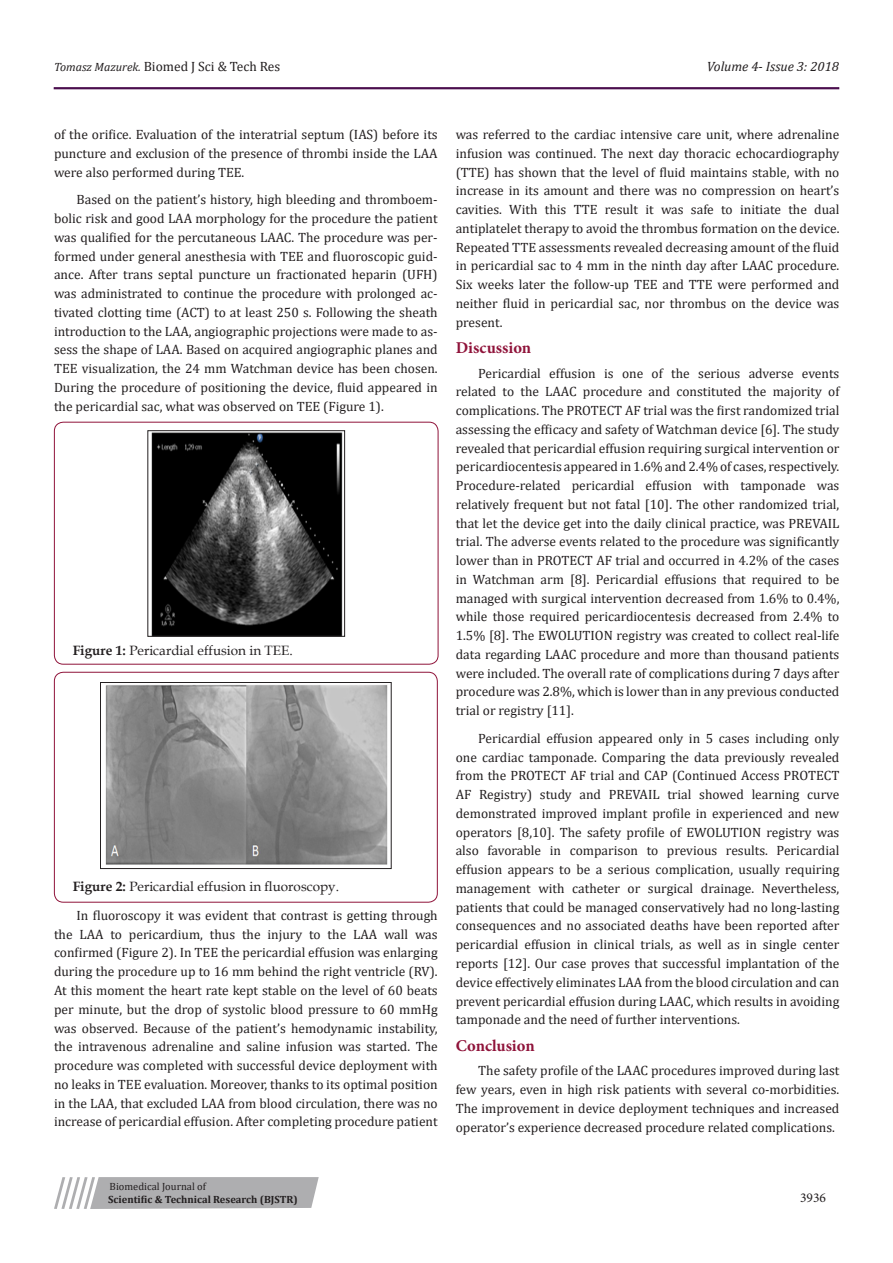
<style>
.page{position:relative;width:893px;height:1263px;background:#fff}
.page>*{position:absolute;margin:0;border:0;box-sizing:border-box;transform-origin:0 0}
.t1{font:700 16.5px "Minion Pro";color:#8f133a}
.t2{font:13.5px/18.8px "Cambria";color:#231f20;text-align:justify}
.t3{font:13.5px "Book Antiqua";color:#231f20}
.t4{font:italic 13.5px "Cambria";color:#231f20}
.t5{font:13.5px "Minion Pro";color:#231f20}
.t6{font:700 10.5px "Cambria";color:#231f20}
.t7{font:10.5px "Cambria";color:#231f20}
.s1{font-style:italic;font-size:12px}
.s2{font-weight:700}
</style>
<div class="page">
<hr style="left:54px;top:88px;width:785px;height:1px;background:#480a4b">
<svg style="left:54px;top:1177px;width:265px;height:32px;background:#b8b8ba"></svg>
<div style="left:54px;top:422px;width:384px;height:242px;border:1px solid #8f133a;border-radius:9px"></div>
<img style="left:151px;top:432px;width:192px;height:202px">
<div style="left:148px;top:430px;width:197px;height:206px;border:1px solid #231f20"></div>
<div style="left:54px;top:672px;width:384px;height:230px;border:1px solid #8f133a;border-radius:9px"></div>
<img style="left:105px;top:684px;width:283px;height:181px">
<div style="left:100px;top:682px;width:291px;height:187px;border:1px solid #231f20"></div>
<p class="t2" style="left:54px;top:57px;width:228px"><span class="s1">Tomasz Mazurek.</span> Biomed J Sci &amp; Tech Res</p>
<p class="t4" style="left:707px;top:57px;width:134px">Volume 4- Issue 3: 2018</p>
<p class="t2" style="left:54px;top:125px;width:385px">of the orifice. Evaluation of the interatrial septum (IAS) before its puncture and exclusion of the presence of thrombi inside the LAA were also performed during TEE.</p>
<p class="t2" style="left:54px;top:190px;width:385px;text-indent:22px">Based on the patient’s history, high bleeding and thromboem&shy;bolic risk and good LAA morphology for the procedure the patient was qualified for the percutaneous LAAC. The procedure was per&shy;formed under general anesthesia with TEE and fluoroscopic guid&shy;ance. After trans septal puncture un fractionated heparin (UFH) was administrated to continue the procedure with prolonged ac&shy;tivated clotting time (ACT) to at least 250 s. Following the sheath introduction to the LAA, angiographic projections were made to as&shy;sess the shape of LAA. Based on acquired angiographic planes and TEE visualization, the 24 mm Watchman device has been chosen.<br>During the procedure of positioning the device, fluid appeared in the pericardial sac, what was observed on TEE (Figure 1).</p>
<p class="t3" style="left:73px;top:641px;width:221px"><span class="s2">Figure 1:</span> Pericardial effusion in TEE.</p>
<p class="t3" style="left:73px;top:877px;width:268px"><span class="s2">Figure 2:</span> Pericardial effusion in fluoroscopy.</p>
<p class="t2" style="left:54px;top:906px;width:385px;text-indent:22px">In fluoroscopy it was evident that contrast is getting through the LAA to pericardium, thus the injury to the LAA wall was confirmed (Figure 2). In TEE the pericardial effusion was enlarging during the procedure up to 16 mm behind the right ventricle (RV).<br>At this moment the heart rate kept stable on the level of 60 beats per minute, but the drop of systolic blood pressure to 60 mmHg was observed. Because of the patient’s hemodynamic instability, the intravenous adrenaline and saline infusion was started. The procedure was completed with successful device deployment with no leaks in TEE evaluation. Moreover, thanks to its optimal position in the LAA, that excluded LAA from blood circulation, there was no increase of pericardial effusion. After completing procedure patient</p>
<p class="t2" style="left:456px;top:125px;width:385px">was referred to the cardiac intensive care unit, where adrenaline infusion was continued. The next day thoracic echocardiography (TTE) has shown that the level of fluid maintains stable, with no increase in its amount and there was no compression on heart’s cavities. With this TTE result it was safe to initiate the dual antiplatelet therapy to avoid the thrombus formation on the device.<br>Repeated TTE assessments revealed decreasing amount of the fluid in pericardial sac to 4 mm in the ninth day after LAAC procedure.<br>Six weeks later the follow-up TEE and TTE were performed and neither fluid in pericardial sac, nor thrombus on the device was present.</p>
<p class="t1" style="left:456px;top:336px;width:77px">Discussion</p>
<p class="t2" style="left:456px;top:364px;width:385px;text-indent:22px">Pericardial effusion is one of the serious adverse events related to the LAAC procedure and constituted the majority of complications. The PROTECT AF trial was the first randomized trial assessing the efficacy and safety of Watchman device [6]. The study revealed that pericardial effusion requiring surgical intervention or pericardiocentesis appeared in 1.6% and 2.4% of cases, respectively.<br>Procedure-related pericardial effusion with tamponade was relatively frequent but not fatal [10]. The other randomized trial, that let the device get into the daily clinical practice, was PREVAIL trial. The adverse events related to the procedure was significantly lower than in PROTECT AF trial and occurred in 4.2% of the cases in Watchman arm [8]. Pericardial effusions that required to be managed with surgical intervention decreased from 1.6% to 0.4%, while those required pericardiocentesis decreased from 2.4% to 1.5% [8]. The EWOLUTION registry was created to collect real-life data regarding LAAC procedure and more than thousand patients were included. The overall rate of complications during 7 days after procedure was 2.8%, which is lower than in any previous conducted trial or registry [11].</p>
<p class="t2" style="left:456px;top:729px;width:385px;text-indent:22px">Pericardial effusion appeared only in 5 cases including only one cardiac tamponade. Comparing the data previously revealed from the PROTECT AF trial and CAP (Continued Access PROTECT AF Registry) study and PREVAIL trial showed learning curve demonstrated improved implant profile in experienced and new operators [8,10]. The safety profile of EWOLUTION registry was also favorable in comparison to previous results. Pericardial effusion appears to be a serious complication, usually requiring management with catheter or surgical drainage. Nevertheless, patients that could be managed conservatively had no long-lasting consequences and no associated deaths have been reported after pericardial effusion in clinical trials, as well as in single center reports [12]. Our case proves that successful implantation of the device effectively eliminates LAA from the blood circulation and can prevent pericardial effusion during LAAC, which results in avoiding tamponade and the need of further interventions.</p>
<p class="t1" style="left:456px;top:1033px;width:81px">Conclusion</p>
<p class="t2" style="left:456px;top:1061px;width:385px;text-indent:22px">The safety profile of the LAAC procedures improved during last few years, even in high risk patients with several co-morbidities.<br>The improvement in device deployment techniques and increased operator’s experience decreased procedure related complications.</p>
<p class="t7" style="left:110px;top:1180px;width:98px">Biomedical Journal of</p>
<p class="t6" style="left:108px;top:1192px;width:191px">Scientific &amp; Technical Research (BJSTR)</p>
<p class="t5" style="left:800px;top:1189px;width:27px">3936</p>
</div>
